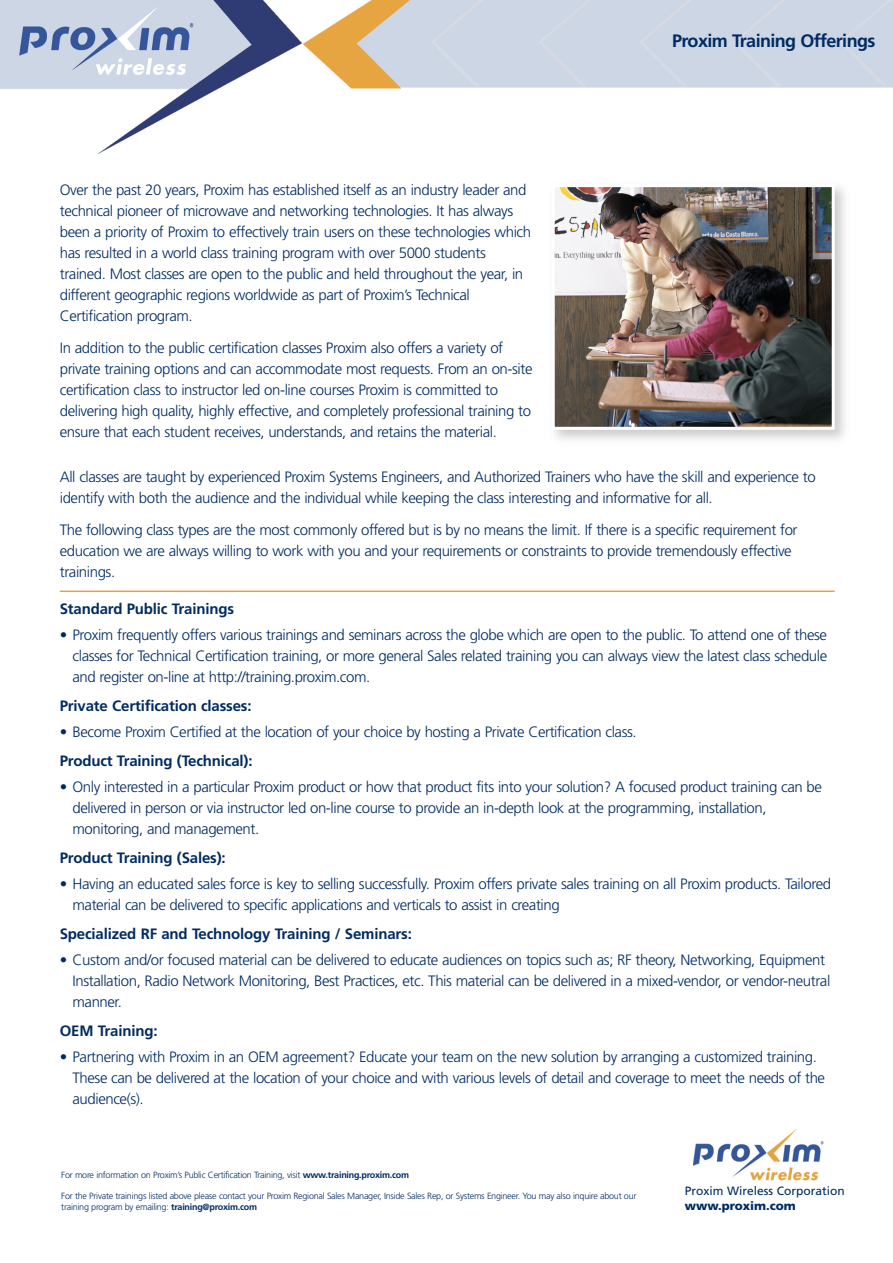
<style>
.page{position:relative;width:893px;height:1263px;background:#fff}
.page>*{position:absolute;margin:0;border:0;box-sizing:border-box;transform-origin:0 0}
.t1{font:700 18px "Frutiger";letter-spacing:-.035em;color:#002b62}
.t2{font:300 15px/21px "Frutiger";letter-spacing:-.03em;color:#002b62}
.t3{font:700 15px "Frutiger";letter-spacing:-.01em;color:#002b62}
.t4{font:12px "Frutiger";color:#002b62}
.t5{font:900 12px "Frutiger";color:#002b62}
.t6{font:300 9px/10.5px "Frutiger";letter-spacing:-.03em;color:#002b62}
.s1{font-weight:700}
</style>
<div class="page">
<img style="left:0;top:0;width:893px;height:153px">
<img style="left:693px;top:1128px;width:130px;height:52px">
<img style="left:556px;top:188px;width:275px;height:238px">
<div style="left:552px;top:184px;width:283px;height:246px;border:3px solid #fff"></div>
<hr style="left:60px;top:590px;width:775px;height:2px;background:#eea03d">
<p class="t2" style="left:60px;top:181px;width:473px">Over the past 20 years, Proxim has established itself as an industry leader and technical pioneer of microwave and networking technologies. It has always been a priority of Proxim to effectively train users on these technologies which has resulted in a world class training program with over 5000 students trained. Most classes are open to the public and held throughout the year, in different geographic regions worldwide as part of Proxim’s Technical Certification program.</p>
<p class="t2" style="left:60px;top:339px;width:474px">In addition to the public certification classes Proxim also offers a variety of private training options and can accommodate most requests. From an on-site certification class to instructor led on-line courses Proxim is committed to delivering high quality, highly effective, and completely professional training to ensure that each student receives, understands, and retains the material.</p>
<p class="t1" style="left:672px;top:34px;width:205px">Proxim Training Offerings</p>
<p class="t2" style="left:60px;top:467px;width:757px">All classes are taught by experienced Proxim Systems Engineers, and Authorized Trainers who have the skill and experience to identify with both the audience and the individual while keeping the class interesting and informative for all.</p>
<p class="t2" style="left:60px;top:520px;width:739px">The following class types are the most commonly offered but is by no means the limit. If there is a specific requirement for education we are always willing to work with you and your requirements or constraints to provide tremendously effective trainings.</p>
<p class="t3" style="left:60px;top:603px;width:176px">Standard Public Trainings</p>
<p class="t2" style="left:73px;top:626px;width:756px;text-align:justify;text-indent:-13px">• Proxim frequently offers various trainings and seminars across the globe which are open to the public. To attend one of these classes for Technical Certification training, or more general Sales related training you can always view the latest class schedule and register on-line at http://training.proxim.com.</p>
<p class="t3" style="left:60px;top:700px;width:193px">Private Certification classes:</p>
<p class="t2" style="left:60px;top:723px;width:578px">• Become Proxim Certified at the location of your choice by hosting a Private Certification class.</p>
<p class="t3" style="left:60px;top:755px;width:194px">Product Training (Technical):</p>
<p class="t2" style="left:73px;top:778px;width:751px;text-indent:-13px">• Only interested in a particular Proxim product or how that product fits into your solution? A focused product training can be delivered in person or via instructor led on-line course to provide an in-depth look at the programming, installation, monitoring, and management.</p>
<p class="t3" style="left:60px;top:852px;width:168px">Product Training (Sales):</p>
<p class="t2" style="left:73px;top:875px;width:760px;text-indent:-13px">• Having an educated sales force is key to selling successfully. Proxim offers private sales training on all Proxim products. Tailored material can be delivered to specific applications and verticals to assist in creating</p>
<p class="t3" style="left:60px;top:927px;width:354px">Specialized RF and Technology Training / Seminars:</p>
<p class="t2" style="left:73px;top:951px;width:759px;text-indent:-13px">• Custom and/or focused material can be delivered to educate audiences on topics such as; RF theory, Networking, Equipment<br>Installation, Radio Network Monitoring, Best Practices, etc. This material can be delivered in a mixed-vendor, or vendor-neutral manner.</p>
<p class="t3" style="left:60px;top:1024px;width:99px">OEM Training:</p>
<p class="t2" style="left:73px;top:1048px;width:754px;text-indent:-13px">• Partnering with Proxim in an OEM agreement? Educate your team on the new solution by arranging a customized training.<br>These can be delivered at the location of your choice and with various levels of detail and coverage to meet the needs of the audience(s).</p>
<p class="t6" style="left:61px;top:1170px;width:349px">For more information on Proxim’s Public Certification Training, visit <span class="s1">www.training.proxim.com</span></p>
<p class="t6" style="left:61px;top:1191px;width:577px">For the Private trainings listed above please contact your Proxim Regional Sales Manager, Inside Sales Rep, or Systems Engineer. You may also inquire about our training program by emailing: <span class="s1">training@proxim.com</span></p>
<p class="t4" style="left:685px;top:1186px;width:162px">Proxim Wireless Corporation</p>
<p class="t5" style="left:685px;top:1201px;width:113px">www.proxim.com</p>
</div>
